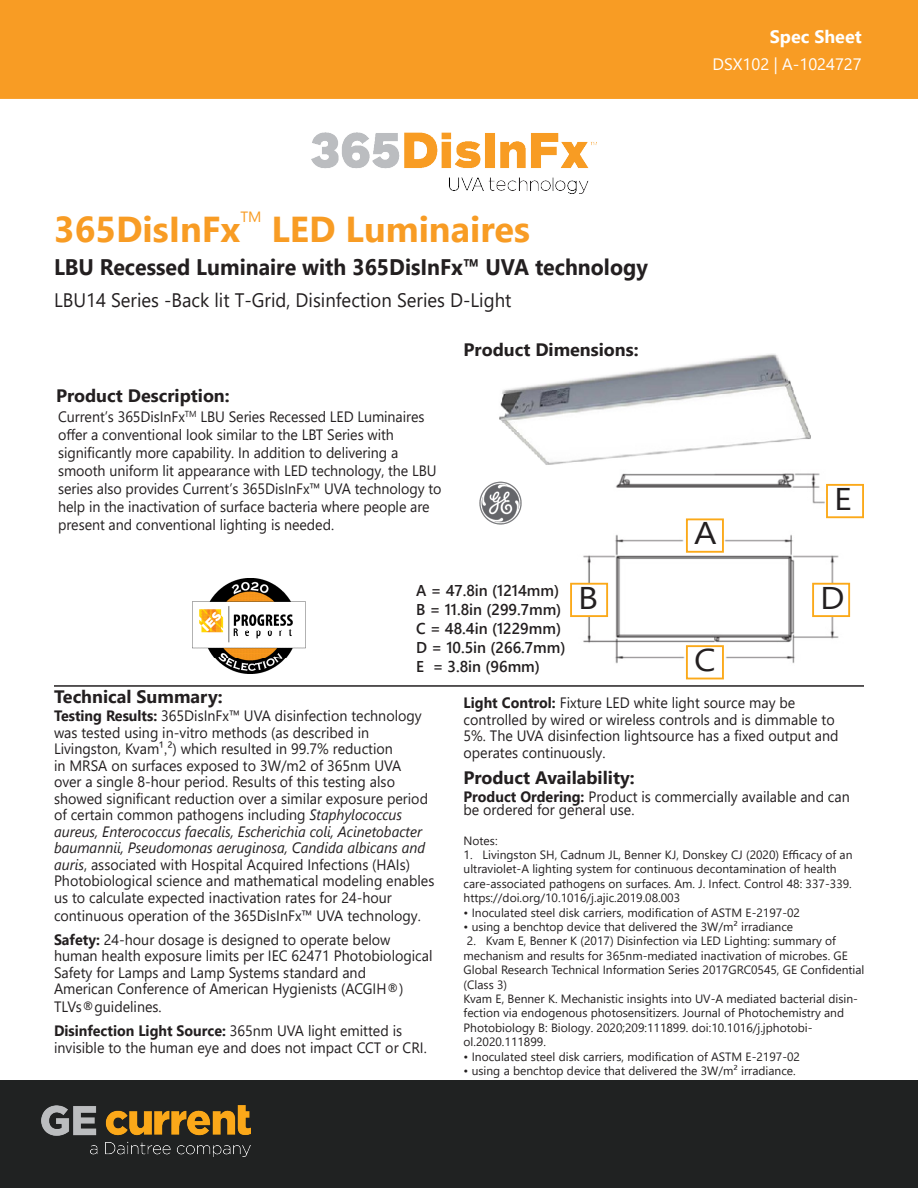
<style>
.page{position:relative;width:918px;height:1188px;background:#fff}
.page>*{position:absolute;margin:0;border:0;box-sizing:border-box;transform-origin:0 0}
.t1{font:700 36px "Segoe UI";color:#f89c24}
.t2{font:31.35px "Segoe UI";color:#231f20;scale:1.11 1}
.t3{font:700 22.5px "Segoe UI";color:#231f20;scale:.95 1}
.t4{font:19.5px "Segoe UI";color:#231f20;scale:.95 1}
.t5{font:700 18px "Segoe UI";color:#231f20}
.t6{font:700 18px "Segoe UI";color:#fff}
.t7{font:16.5px "Segoe UI";color:#fff}
.t8{font:600 15.6px "Segoe UI";color:#231f20}
.t9{font:15px/16.5px "Segoe UI";color:#231f20;scale:.95 1}
.t10{font:14.85px "Segoe UI";color:#f89c24}
.t11{font:12px/14.4px "Segoe UI";color:#231f20}
.s1{font-weight:700}
.s2{font-style:italic}
</style>
<div class="page">
<img style="left:499px;top:354px;width:312px;height:111px">
<img style="left:570px;top:473px;width:293px;height:207px">
<div style="left:0;top:0;width:918px;height:99px;background:#f89c24"></div>
<div style="left:0;top:1080px;width:918px;height:108px;background:#202222"></div>
<img style="left:41px;top:1106px;width:210px;height:50px">
<hr style="left:54px;top:685px;width:810px;height:2px;background:#231f20">
<div style="left:686px;top:518px;width:38px;height:35px;background:#fff;border:2px solid #fba919"></div>
<div style="left:570px;top:583px;width:38px;height:34px;background:#fff;border:2px solid #fba919"></div>
<div style="left:686px;top:645px;width:38px;height:34px;background:#fff;border:2px solid #fba919"></div>
<div style="left:812px;top:583px;width:38px;height:34px;background:#fff;border:2px solid #fba919"></div>
<div style="left:826px;top:484px;width:38px;height:34px;background:#fff;border:2px solid #fba919"></div>
<img style="left:193px;top:579px;width:112px;height:94px">
<img style="left:312px;top:132px;width:285px;height:62px">
<img style="left:479px;top:481px;width:43px;height:44px">
<p class="t6" style="left:770px;top:20px;width:94px">Spec Sheet</p>
<p class="t7" style="left:713px;top:49px;width:151px">DSX102 | A-1024727</p>
<p class="t1" style="left:54px;top:195px;width:188px">365DisInFx</p>
<p class="t10" style="left:241px;top:202px;width:23px">TM</p>
<p class="t1" style="left:272px;top:195px;width:260px">LED Luminaires</p>
<p class="t3" style="left:54px;top:246px;width:627px">LBU Recessed Luminaire with 365DisInFx™ UVA technology</p>
<p class="t4" style="left:54px;top:281px;width:483px">LBU14 Series -Back lit T-Grid, Disinfection Series D-Light</p>
<p class="t5" style="left:56px;top:378px;width:175px">Product Description:</p>
<p class="t9" style="left:58px;top:406px;width:405px;line-height:18px">Current’s 365DisInFx<sup>TM</sup> LBU Series Recessed LED Luminaires offer a conventional look similar to the LBT Series with significantly more capability. In addition to delivering a smooth uniform lit appearance with LED technology, the LBU series also provides Current’s 365DisInFx™ UVA technology to help in the inactivation of surface bacteria where people are present and conventional lighting is needed.</p>
<p class="t5" style="left:464px;top:332px;width:177px">Product Dimensions:</p>
<p class="t8" style="left:416px;top:575px;width:144px">A = 47.8in (1214mm)</p>
<p class="t8" style="left:416px;top:595px;width:147px">B = 11.8in (299.7mm)</p>
<p class="t8" style="left:416px;top:614px;width:146px">C = 48.4in (1229mm)</p>
<p class="t8" style="left:416px;top:633px;width:151px">D = 10.5in (266.7mm)</p>
<p class="t8" style="left:416px;top:652px;width:125px">E = 3.8in (96mm)</p>
<p class="t2" style="left:578px;top:568px;width:20px">B</p>
<p class="t2" style="left:694px;top:504px;width:22px">A</p>
<p class="t2" style="left:694px;top:630px;width:21px">C</p>
<p class="t2" style="left:834px;top:469px;width:17px">E</p>
<p class="t2" style="left:820px;top:568px;width:24px">D</p>
<p class="t5" style="left:54px;top:679px;width:170px">Technical Summary:</p>
<p class="t9" style="left:54px;top:706px;width:402px"><span class="s1">Testing Results:</span> 365DisInFx™ UVA disinfection technology was tested using in-vitro methods (as described in Livingston, Kvam¹,²) which resulted in 99.7% reduction<br>in MRSA on surfaces exposed to 3W/m2 of 365nm UVA<br>over a single 8-hour period. Results of this testing also showed significant reduction over a similar exposure period of certain common pathogens including <span class="s2">Staphylococcus aureus, Enterococcus faecalis, Escherichia coli, Acinetobacter baumannii, Pseudomonas aeruginosa, Candida albicans and auris</span>, associated with Hospital Acquired Infections (HAIs)<br>Photobiological science and mathematical modeling enables us to calculate expected inactivation rates for 24-hour</p>
<p class="t9" style="left:54px;top:906px;width:388px">continuous operation of the 365DisInFx™ UVA technology.</p>
<p class="t9" style="left:54px;top:930px;width:400px"><span class="s1">Safety:</span> 24-hour dosage is designed to operate below human health exposure limits per IEC 62471 Photobiological Safety for Lamps and Lamp Systems standard and<br>American Conference of American Hygienists (ACGIH®)</p>
<p class="t9" style="left:54px;top:997px;width:115px">TLVs®guidelines.</p>
<p class="t9" style="left:54px;top:1021px;width:394px"><span class="s1">Disinfection Light Source:</span> 365nm UVA light emitted is invisible to the human eye and does not impact CCT or CRI.</p>
<p class="t9" style="left:464px;top:693px;width:396px"><span class="s1">Light Control:</span> Fixture LED white light source may be controlled by wired or wireless controls and is dimmable to 5%. The UVA disinfection lightsource has a fixed output and operates continuously.</p>
<p class="t5" style="left:463px;top:760px;width:173px">Product Availability:</p>
<p class="t9" style="left:464px;top:789px;width:408px;line-height:13.2px"><span class="s1">Product Ordering:</span> Product is commercially available and can be ordered for general use.</p>
<p class="t11" style="left:464px;top:832px;width:36px">Notes:</p>
<p class="t11" style="left:464px;top:847px;width:390px">1. Livingston SH, Cadnum JL, Benner KJ, Donskey CJ (2020) Efficacy of an ultraviolet-A lighting system for continuous decontamination of health care-associated pathogens on surfaces. Am. J. Infect. Control 48: 337-339. https://doi.org/10.1016/j.ajic.2019.08.003</p>
<p class="t11" style="left:464px;top:904px;width:338px">• Inoculated steel disk carriers, modification of ASTM E-2197-02</p>
<p class="t11" style="left:464px;top:919px;width:331px">• using a benchtop device that delivered the 3W/m² irradiance</p>
<p class="t11" style="left:464px;top:933px;width:402px">2. Kvam E, Benner K (2017) Disinfection via LED Lighting: summary of mechanism and results for 365nm-mediated inactivation of microbes. GE Global Research Technical Information Series 2017GRC0545, GE Confidential (Class 3)</p>
<p class="t11" style="left:464px;top:991px;width:396px">Kvam E, Benner K. Mechanistic insights into UV-A mediated bacterial disin&shy;fection via endogenous photosensitizers. Journal of Photochemistry and</p>
<p class="t11" style="left:464px;top:1019px;width:351px">Photobiology B: Biology. 2020;209:111899. doi:10.1016/j.jphotobi&shy;ol.2020.111899.</p>
<p class="t11" style="left:464px;top:1048px;width:338px">• Inoculated steel disk carriers, modification of ASTM E-2197-02</p>
<p class="t11" style="left:464px;top:1063px;width:334px">• using a benchtop device that delivered the 3W/m² irradiance.</p>
</div>
